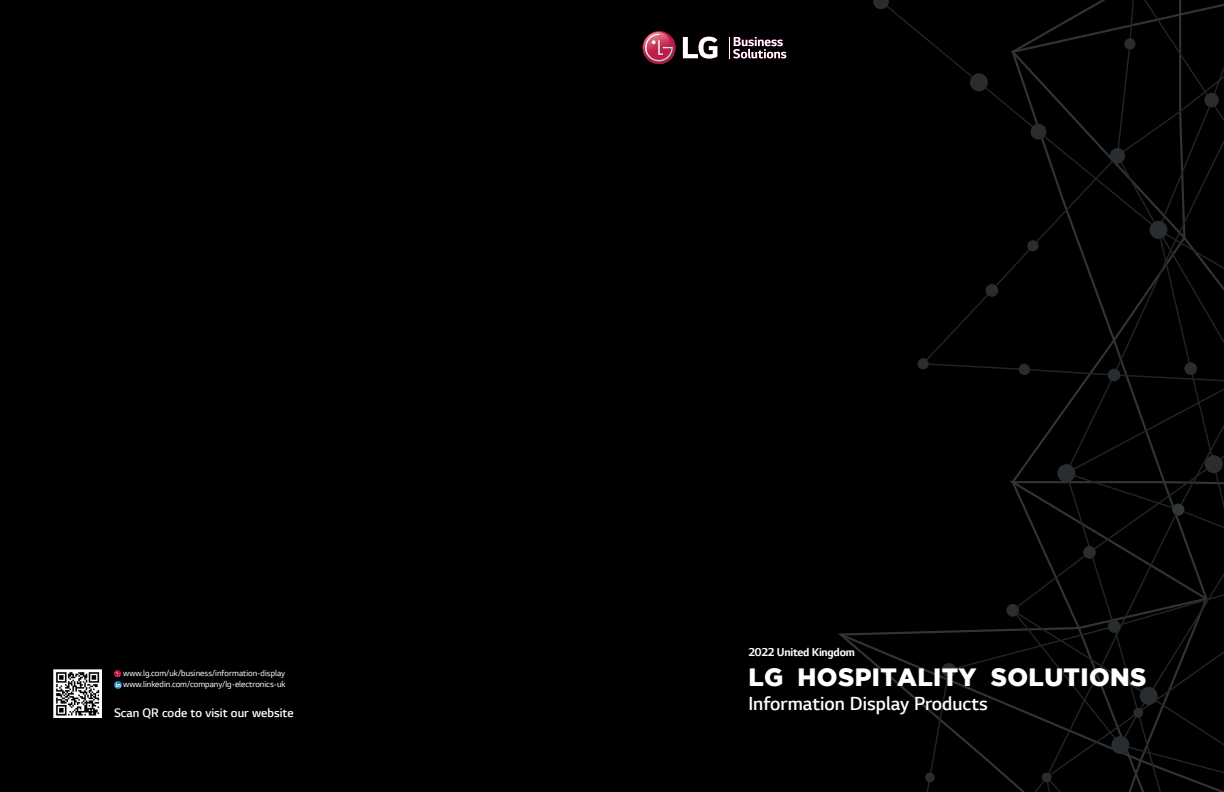
<style>
.page{position:relative;width:1224px;height:792px;background:#fff}
.page>*{position:absolute;margin:0;border:0;box-sizing:border-box;transform-origin:0 0}
.t1{font:900 25px "Gotham";letter-spacing:.015em;color:#fff}
.t2{font:300 20px "LG Smart";color:#fff}
.t3{font:300 13px "LG Smart";color:#fff}
.t4{font:700 12px "LG Smart";letter-spacing:-.02em;color:#fff}
.t5{font:9px/10.8px "LG Smart";color:#fff}
</style>
<div class="page">
<div style="left:0;top:0;width:621px;height:792px;background:#000"></div>
<svg style="left:114px;top:670px;width:7px;height:18px"></svg>
<img style="left:54px;top:670px;width:48px;height:47px">
<div style="left:603px;top:0;width:621px;height:792px;background:#000"></div>
<svg style="left:838px;top:632px;width:85px;height:74px"></svg>
<svg style="left:923px;top:629px;width:82px;height:163px"></svg>
<svg style="left:873px;top:0;width:17px;height:9px"></svg>
<svg style="left:917px;top:357px;width:12px;height:13px"></svg>
<svg style="left:1005px;top:0;width:219px;height:792px"></svg>
<div style="left:970px;top:73px;width:18px;height:18px;background:#292d2f;border-radius:50%"></div>
<div style="left:1150px;top:221px;width:17px;height:18px;background:#292d2f;border-radius:50%"></div>
<div style="left:1057px;top:464px;width:18px;height:18px;background:#292d2f;border-radius:50%"></div>
<div style="left:1140px;top:687px;width:18px;height:18px;background:#292d2f;border-radius:50%"></div>
<div style="left:1111px;top:736px;width:18px;height:18px;background:#292d2f;border-radius:50%"></div>
<div style="left:1205px;top:455px;width:18px;height:18px;background:#292d2f;border-radius:50%"></div>
<div style="left:985px;top:284px;width:13px;height:13px;background:#292d2f;border-radius:50%"></div>
<div style="left:1083px;top:546px;width:13px;height:13px;background:#292d2f;border-radius:50%"></div>
<div style="left:1133px;top:708px;width:10px;height:10px;background:#292d2f;border-radius:50%"></div>
<div style="left:925px;top:773px;width:10px;height:9px;background:#292d2f;border-radius:50%"></div>
<div style="left:1042px;top:773px;width:9px;height:9px;background:#292d2f;border-radius:50%"></div>
<div style="left:1108px;top:369px;width:12px;height:12px;background:#292d2f;border-radius:50%"></div>
<div style="left:1006px;top:604px;width:13px;height:13px;background:#292d2f;border-radius:50%"></div>
<div style="left:942px;top:663px;width:14px;height:14px;background:#292d2f;border-radius:50%"></div>
<div style="left:1108px;top:620px;width:12px;height:13px;background:#292d2f;border-radius:50%"></div>
<div style="left:1184px;top:362px;width:13px;height:13px;background:#292d2f;border-radius:50%"></div>
<div style="left:1110px;top:148px;width:15px;height:16px;background:#292d2f;border-radius:50%"></div>
<svg style="left:729px;top:37px;width:57px;height:21px"></svg>
<svg style="left:683px;top:37px;width:34px;height:22px"></svg>
<svg style="left:643px;top:31px;width:33px;height:33px"></svg>
<svg style="left:642px;top:32px;width:31px;height:30px"></svg>
<p class="t5" style="left:123px;top:667px;width:164px">www.lg.com/uk/business/information-display www.linkedin.com/company/lg-electronics-uk</p>
<h3 class="t3" style="left:114px;top:704px;width:181px">Scan QR code to visit our website</h3>
<h3 class="t4" style="left:748px;top:644px;width:108px">2022 United Kingdom</h3>
<h1 class="t1" style="left:749px;top:662px;width:399px">LG HOSPITALITY SOLUTIONS</h1>
<h2 class="t2" style="left:748px;top:690px;width:241px">Information Display Products</h2>
</div>
